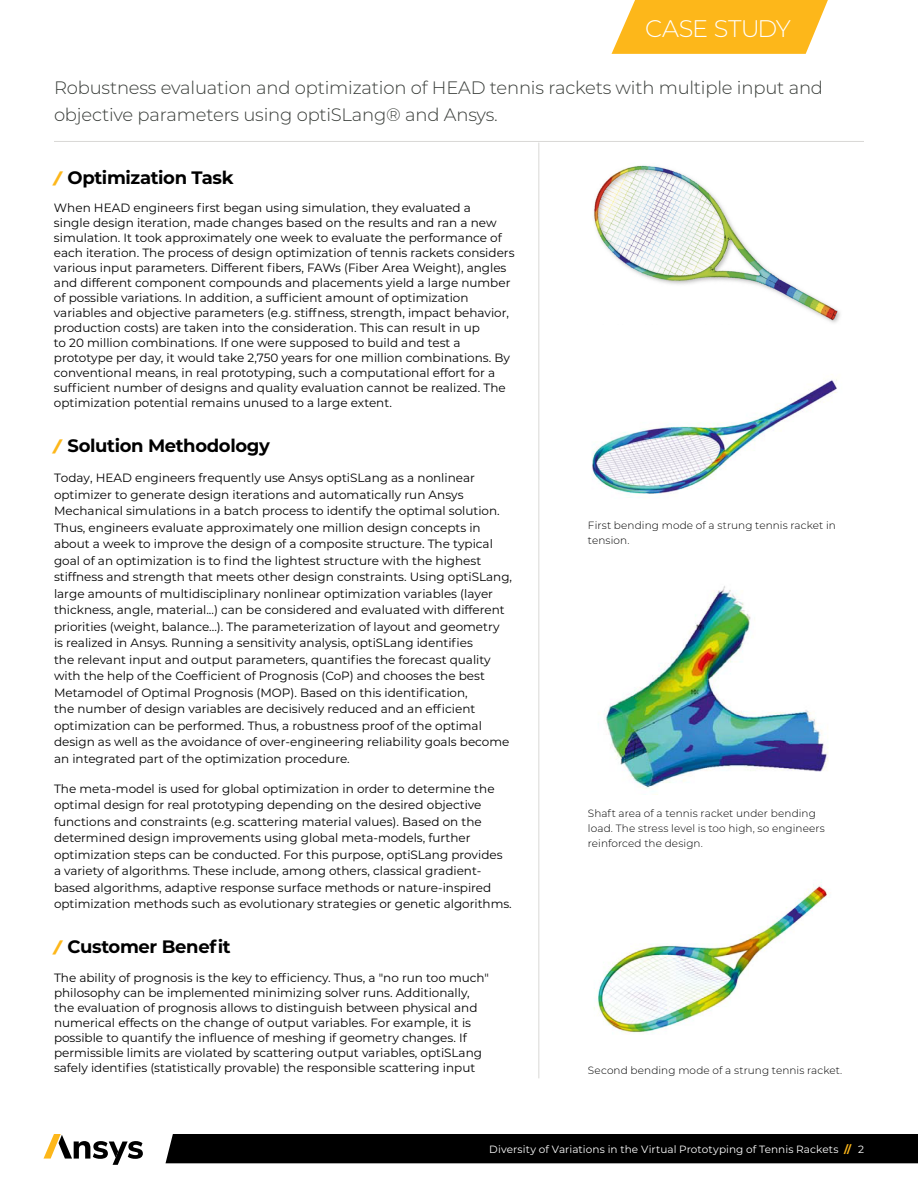
<style>
.page{position:relative;width:918px;height:1188px;background:#fff}
.page>*{position:absolute;margin:0;border:0;box-sizing:border-box;transform-origin:0 0}
.t1{font:300 24px "Montserrat";letter-spacing:-.03em;color:#fff}
.t2{font:300 18px/27px "Montserrat";letter-spacing:-.01em;color:#373b37}
.t3{font:700 18px "Montserrat";letter-spacing:-.02em;color:#000}
.t4{font:12px/16.5px "Montserrat";color:#000}
.t5{font:300 10.5px/15px "Montserrat";letter-spacing:.01em;color:#000}
.t6{font:10.5px "Montserrat";letter-spacing:.01em;color:#fff}
.s1{font-weight:900;font-style:italic;font-size:15px;color:#fdb71a}
.s2{font-weight:700;color:#fdb71a}
</style>
<div class="page">
<svg style="left:612px;top:0;width:216px;height:54px;background:#fdbe32"></svg>
<div style="left:166px;top:1134px;width:752px;height:29px;background:#000"></div>
<svg style="left:44px;top:1134px;width:99px;height:31px"></svg>
<hr style="left:538px;top:143px;width:1px;height:935px;background:#d9d8d6">
<hr style="left:54px;top:141px;width:810px;height:1px;background:#d9d8d6">
<img style="left:594px;top:165px;width:246px;height:158px">
<img style="left:592px;top:374px;width:245px;height:124px">
<img style="left:604px;top:586px;width:225px;height:209px">
<img style="left:594px;top:884px;width:236px;height:149px">
<h1 class="t1" style="left:645px;top:12px;width:147px">CASE STUDY</h1>
<h2 class="t2" style="left:54px;top:73px;width:771px">Robustness evaluation and optimization of HEAD tennis rackets with multiple input and objective parameters using optiSLang® and Ansys.</h2>
<h2 class="t3" style="left:54px;top:164px;width:181px"><span class="s1">/</span> Optimization Task</h2>
<p class="t4" style="left:54px;top:200px;width:462px;line-height:15px">When HEAD engineers first began using simulation, they evaluated a<br>single design iteration, made changes based on the results and ran a new simulation. It took approximately one week to evaluate the performance of each iteration. The process of design optimization of tennis rackets considers various input parameters. Different fibers, FAWs (Fiber Area Weight), angles and different component compounds and placements yield a large number of possible variations. In addition, a sufficient amount of optimization variables and objective parameters (e.g. stiffness, strength, impact behavior, production costs) are taken into the consideration. This can result in up<br>to 20 million combinations. If one were supposed to build and test a prototype per day, it would take 2,750 years for one million combinations. By conventional means, in real prototyping, such a computational effort for a sufficient number of designs and quality evaluation cannot be realized. The optimization potential remains unused to a large extent.</p>
<h2 class="t3" style="left:54px;top:433px;width:217px"><span class="s1">/</span> Solution Methodology</h2>
<p class="t4" style="left:54px;top:469px;width:460px">Today, HEAD engineers frequently use Ansys optiSLang as a nonlinear optimizer to generate design iterations and automatically run Ansys Mechanical simulations in a batch process to identify the optimal solution.<br>Thus, engineers evaluate approximately one million design concepts in about a week to improve the design of a composite structure. The typical goal of an optimization is to find the lightest structure with the highest stiffness and strength that meets other design constraints. Using optiSLang, large amounts of multidisciplinary nonlinear optimization variables (layer thickness, angle, material...) can be considered and evaluated with different priorities (weight, balance...). The parameterization of layout and geometry<br>is realized in Ansys. Running a sensitivity analysis, optiSLang identifies<br>the relevant input and output parameters, quantifies the forecast quality with the help of the Coefficient of Prognosis (CoP) and chooses the best Metamodel of Optimal Prognosis (MOP). Based on this identification,<br>the number of design variables are decisively reduced and an efficient optimization can be performed. Thus, a robustness proof of the optimal design as well as the avoidance of over-engineering reliability goals become an integrated part of the optimization procedure.</p>
<p class="t4" style="left:54px;top:780px;width:459px">The meta-model is used for global optimization in order to determine the optimal design for real prototyping depending on the desired objective functions and constraints (e.g. scattering material values). Based on the determined design improvements using global meta-models, further optimization steps can be conducted. For this purpose, optiSLang provides a variety of algorithms. These include, among others, classical gradient&shy;based algorithms, adaptive response surface methods or nature-inspired optimization methods such as evolutionary strategies or genetic algorithms.</p>
<h2 class="t3" style="left:54px;top:934px;width:178px"><span class="s1">/</span> Customer Benefit</h2>
<p class="t4" style="left:54px;top:969px;width:437px;line-height:15px">The ability of prognosis is the key to efficiency. Thus, a "no run too much" philosophy can be implemented minimizing solver runs. Additionally, the evaluation of prognosis allows to distinguish between physical and numerical effects on the change of output variables. For example, it is possible to quantify the influence of meshing if geometry changes. If permissible limits are violated by scattering output variables, optiSLang safely identifies (statistically provable) the responsible scattering input</p>
<p class="t5" style="left:588px;top:517px;width:249px">First bending mode of a strung tennis racket in tension.</p>
<p class="t5" style="left:588px;top:806px;width:238px">Shaft area of a tennis racket under bending load. The stress level is too high, so engineers reinforced the design.</p>
<p class="t5" style="left:588px;top:1063px;width:256px">Second bending mode of a strung tennis racket.</p>
<p class="t6" style="left:489px;top:1142px;width:376px">Diversity of Variations in the Virtual Prototyping of Tennis Rackets <span class="s2">//</span> 2</p>
</div>
